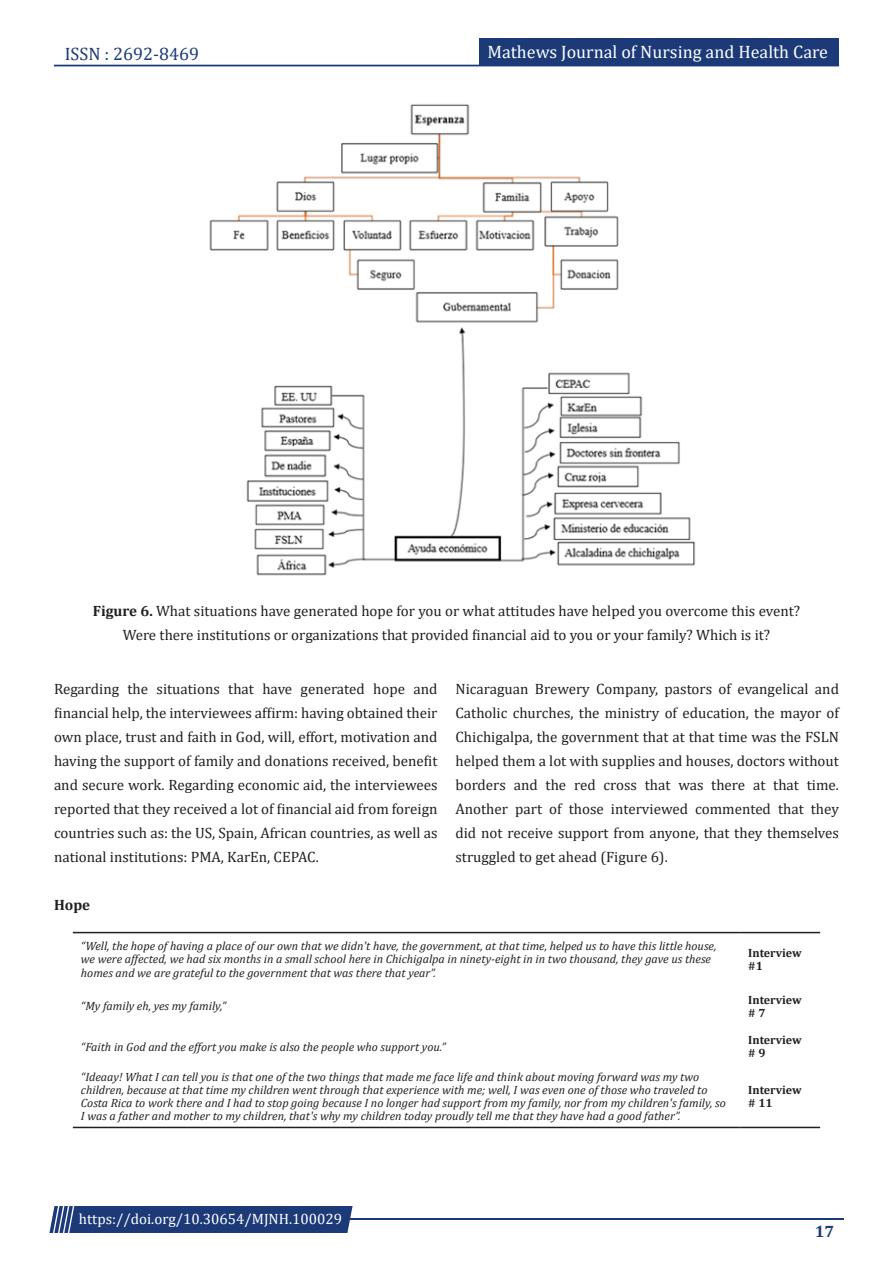
<style>
.page{position:relative;width:893px;height:1263px;background:#fff}
.page>*{position:absolute;margin:0;border:0;box-sizing:border-box;transform-origin:0 0}
.t1{font:18px "Cambria";color:#fff}
.t2{font:18px "Cambria";color:#1c3a78}
.t3{font:700 16.5px "Cambria";color:#1c3a78}
.t4{font:15px/24px "Cambria";color:#231f20;text-align:justify}
.t5{font:15px "Cambria";color:#fff}
.t6{font:700 15px "Cambria";color:#231f20}
.t7{font:italic 12px/13.2px "Cambria";color:#231f20}
.t8{font:700 12px/13.2px "Cambria";color:#231f20}
.s1{font-weight:700}
</style>
<div class="page">
<div style="left:54px;top:65px;width:785px;height:1px;border:1px solid #1c3a78"></div>
<div style="left:479px;top:39px;width:360px;height:27px;background:#1c3a78"></div>
<hr style="left:310px;top:1219px;width:534px;height:1px;background:#1c3a78">
<div style="left:49px;top:1206px;width:304px;height:27px;background:#1c3a78"></div>
<img style="left:209px;top:104px;width:487px;height:472px">
<hr style="left:73px;top:932px;width:667px;height:1px;background:#231f20">
<hr style="left:740px;top:932px;width:80px;height:1px;background:#231f20">
<hr style="left:73px;top:1127px;width:667px;height:1px;background:#231f20">
<hr style="left:740px;top:1127px;width:80px;height:1px;background:#231f20">
<p class="t2" style="left:65px;top:43px;width:136px">ISSN : 2692-8469</p>
<p class="t1" style="left:487px;top:41px;width:342px">Mathews Journal of Nursing and Health Care</p>
<p class="t4" style="left:93px;top:599px;width:709px;text-align:center"><span class="s1">Figure 6.</span> What situations have generated hope for you or what attitudes have helped you overcome this event?<br>Were there institutions or organizations that provided financial aid to you or your family? Which is it?</p>
<p class="t4" style="left:54px;top:677px;width:385px">Regarding the situations that have generated hope and financial help, the interviewees affirm: having obtained their own place, trust and faith in God, will, effort, motivation and having the support of family and donations received, benefit and secure work. Regarding economic aid, the interviewees reported that they received a lot of financial aid from foreign countries such as: the US, Spain, African countries, as well as national institutions: PMA, KarEn, CEPAC.</p>
<p class="t4" style="left:455px;top:677px;width:385px">Nicaraguan Brewery Company, pastors of evangelical and Catholic churches, the ministry of education, the mayor of Chichigalpa, the government that at that time was the FSLN helped them a lot with supplies and houses, doctors without borders and the red cross that was there at that time.<br>Another part of those interviewed commented that they did not receive support from anyone, that they themselves struggled to get ahead (Figure 6).</p>
<p class="t6" style="left:54px;top:894px;width:38px">Hope</p>
<p class="t7" style="left:81px;top:939px;width:637px">“Well, the hope of having a place of our own that we didn't have, the government, at that time, helped us to have this little house, we were affected, we had six months in a small school here in Chichigalpa in ninety-eight in in two thousand, they gave us these homes and we are grateful to the government that was there that year”.</p>
<p class="t8" style="left:748px;top:946px;width:55px">Interview #1</p>
<p class="t7" style="left:81px;top:999px;width:147px">“My family eh, yes my family,”</p>
<p class="t8" style="left:748px;top:992px;width:55px">Interview # 7</p>
<p class="t7" style="left:81px;top:1039px;width:366px">“Faith in God and the effort you make is also the people who support you.”</p>
<p class="t8" style="left:748px;top:1033px;width:55px">Interview # 9</p>
<p class="t7" style="left:81px;top:1069px;width:646px">“Ideaay! What I can tell you is that one of the two things that made me face life and think about moving forward was my two children, because at that time my children went through that experience with me; well, I was even one of those who traveled to Costa Rica to work there and I had to stop going because I no longer had support from my family, nor from my children's family, so I was a father and mother to my children, that's why my children today proudly tell me that they have had a good father”.</p>
<p class="t8" style="left:748px;top:1083px;width:55px">Interview # 11</p>
<p class="t5" style="left:79px;top:1210px;width:265px">https://doi.org/10.30654/MJNH.100029</p>
<p class="t3" style="left:815px;top:1220px;width:21px">17</p>
</div>
